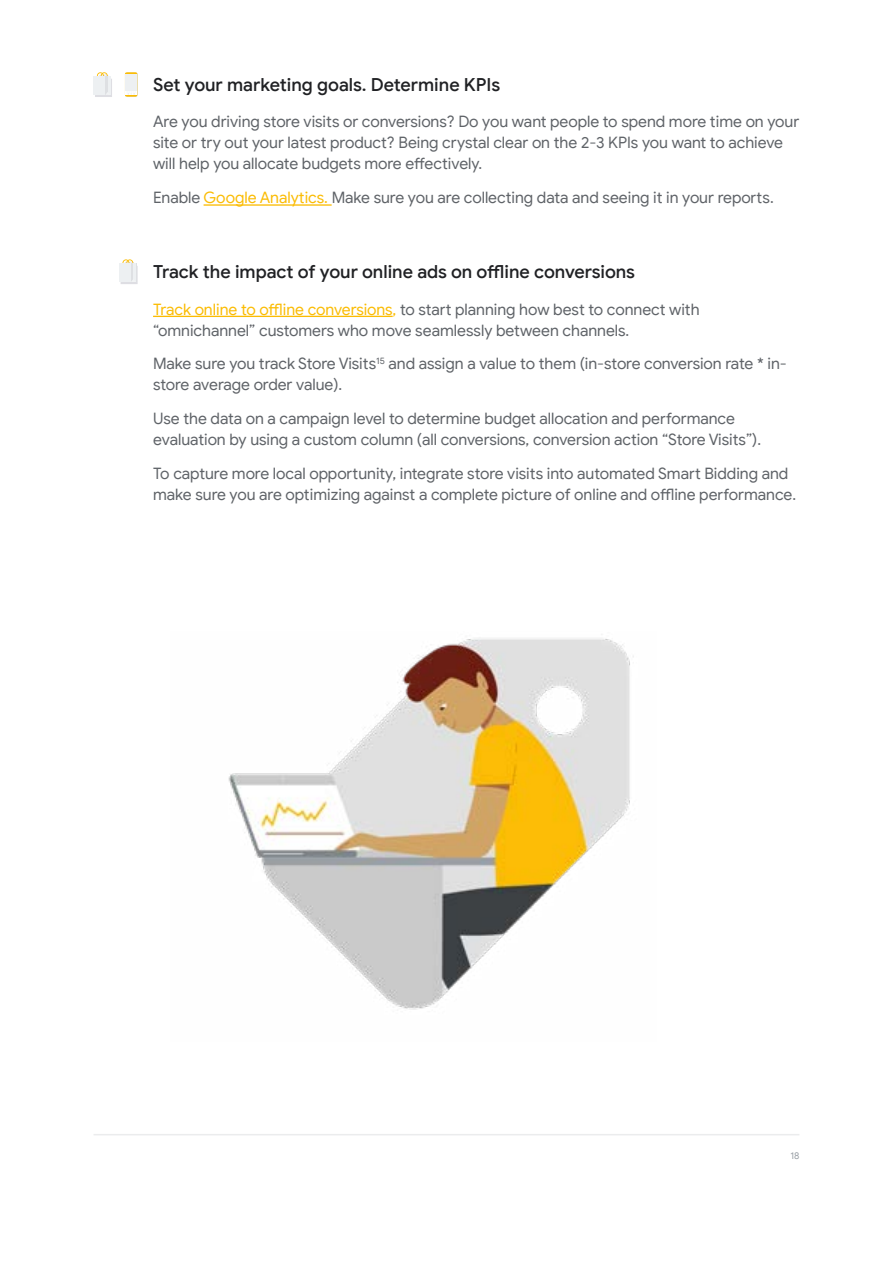
<style>
.page{position:relative;width:893px;height:1263px;background:#fff}
.page>*{position:absolute;margin:0;border:0;box-sizing:border-box;transform-origin:0 0}
.t1{font:500 18px "Google Sans";letter-spacing:-.005em;color:#202124}
.t2{font:15.75px/21px "Google Sans";letter-spacing:-.005em;color:#5f6368}
.t3{font:9.6px "Google Sans";color:#9aa0a6}
.s1{color:#fbbc04}
</style>
<div class="page">
<hr style="left:204px;top:204px;width:128px;height:2px;background:#fbbc04">
<hr style="left:153px;top:316px;width:240px;height:1px;background:#fbbc04">
<div style="left:94px;top:77px;width:11px;height:18px;background:#edf0f2"></div>
<svg style="left:95px;top:72px;width:17px;height:25px"></svg>
<div style="left:119px;top:264px;width:12px;height:18px;background:#edf0f2"></div>
<svg style="left:121px;top:259px;width:17px;height:25px"></svg>
<svg style="left:125px;top:72px;width:13px;height:25px"></svg>
<hr style="left:94px;top:1134px;width:705px;height:1px;background:#ebeced">
<img style="left:228px;top:638px;width:406px;height:372px">
<p class="t1" style="left:153px;top:74px;width:349px">Set your marketing goals. Determine KPIs</p>
<p class="t2" style="left:153px;top:111px;width:648px">Are you driving store visits or conversions? Do you want people to spend more time on your site or try out your latest product? Being crystal clear on the 2-3 KPIs you want to achieve will help you allocate budgets more effectively.</p>
<p class="t2" style="left:153px;top:187px;width:622px">Enable <span class="s1">Google Analytics.</span> Make sure you are collecting data and seeing it in your reports.</p>
<p class="t1" style="left:153px;top:261px;width:483px">Track the impact of your online ads on offline conversions</p>
<p class="t2" style="left:153px;top:298px;width:548px"><span class="s1">Track online to offline conversions,</span> to start planning how best to connect with “omnichannel” customers who move seamlessly between channels.</p>
<p class="t2" style="left:153px;top:353px;width:635px">Make sure you track Store Visits<sup>15</sup> and assign a value to them (in-store conversion rate * in&shy;store average order value).</p>
<p class="t2" style="left:153px;top:408px;width:609px">Use the data on a campaign level to determine budget allocation and performance evaluation by using a custom column (all conversions, conversion action “Store Visits”).</p>
<p class="t2" style="left:153px;top:463px;width:645px">To capture more local opportunity, integrate store visits into automated Smart Bidding and make sure you are optimizing against a complete picture of online and offline performance.</p>
<p class="t3" style="left:790px;top:1149px;width:10px">18</p>
</div>
